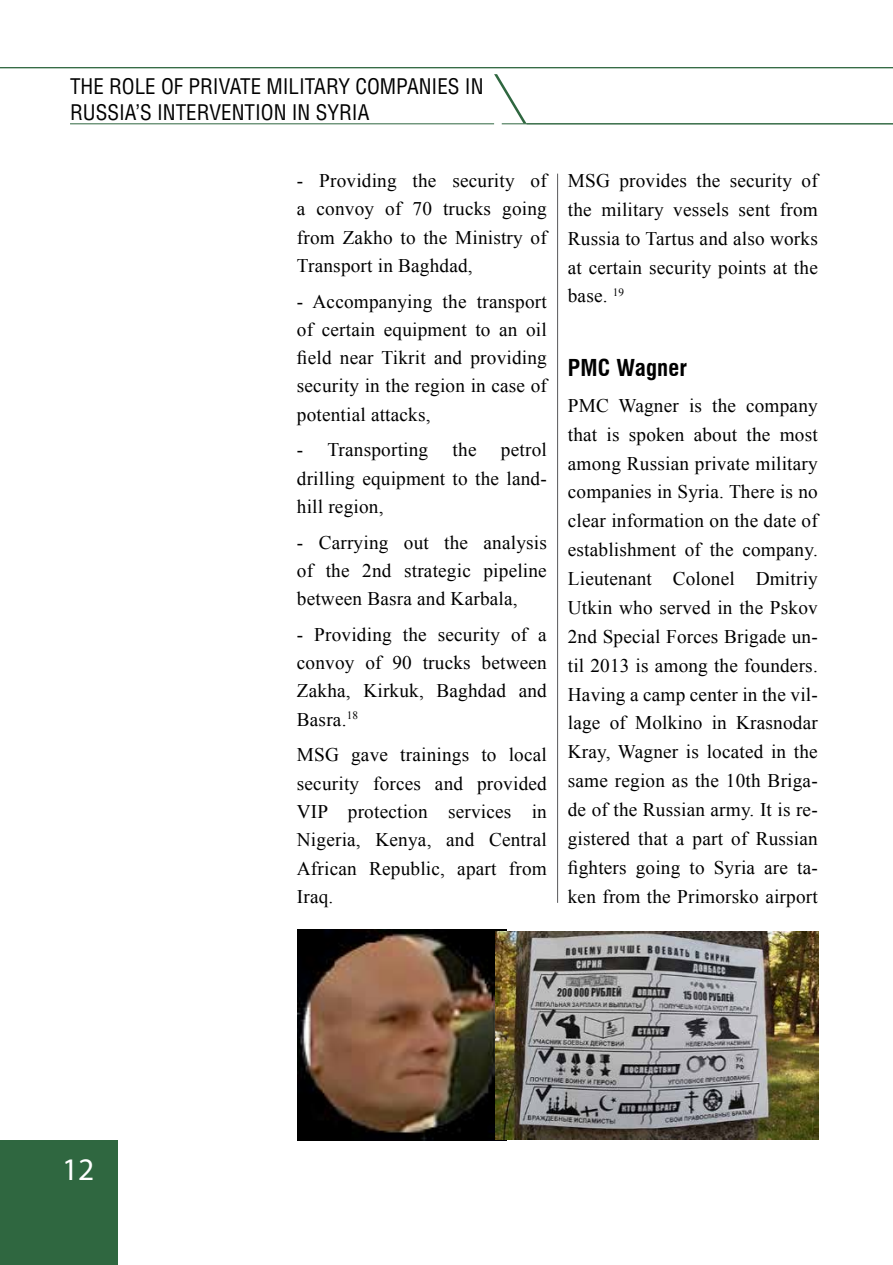
<style>
.page{position:relative;width:893px;height:1265px;background:#fff}
.page>*{position:absolute;margin:0;border:0;box-sizing:border-box;transform-origin:0 0}
.t1{font:31.5px "Myriad Pro";color:#fff}
.t2{font:700 condensed 22.75px "Swiss 721 BT";letter-spacing:.01em;color:#000}
.t3{font:condensed 21px/25.2px "Helvetica LT Std";color:#000}
.t4{font:19.25px/28.9px "Times New Roman";letter-spacing:.01em;color:#000;text-align:justify}
</style>
<div class="page">
<hr style="left:502px;top:123px;width:391px;height:1px;background:#2f6740">
<hr style="left:0;top:67px;width:893px;height:1px;background:#2f6740">
<svg style="left:494px;top:74px;width:33px;height:50px"></svg>
<hr style="left:70px;top:123px;width:424px;height:1px;background:#2f6740">
<div style="left:0;top:1141px;width:117px;height:124px;background:#2f6740"></div>
<hr style="left:557px;top:174px;width:1px;height:729px;background:#58595b">
<img style="left:298px;top:930px;width:208px;height:210px">
<img style="left:496px;top:932px;width:323px;height:208px">
<p class="t3" style="left:70px;top:74px;width:415px">THE ROLE OF PRIVATE MILITARY COMPANIES IN<br>RUSSIA’S INTERVENTION IN SYRIA</p>
<p class="t4" style="left:297px;top:166px;width:251px;line-height:28.3px">- Providing the security of a convoy of 70 trucks going from Zakho to the Ministry of Transport in Baghdad,</p>
<p class="t4" style="left:297px;top:287px;width:251px;line-height:28.3px">- Accompanying the transport of certain equipment to an oil field near Tikrit and providing security in the region in case of potential attacks,</p>
<p class="t4" style="left:297px;top:435px;width:133px">- Transporting</p>
<p class="t4" style="left:453px;top:435px;width:25px">the</p>
<p class="t4" style="left:297px;top:435px;width:251px;line-height:28.3px;text-indent:204px">petrol drilling equipment to the land&shy;hill region,</p>
<p class="t4" style="left:297px;top:528px;width:251px;line-height:28.3px">- Carrying out the analysis of the 2nd strategic pipeline between Basra and Karbala,</p>
<p class="t4" style="left:297px;top:620px;width:251px;line-height:28.3px">- Providing the security of a convoy of 90 trucks between Zakha, Kirkuk, Baghdad and Basra.<sup>18</sup></p>
<p class="t4" style="left:297px;top:741px;width:251px;line-height:28.3px">MSG gave trainings to local security forces and provided VIP protection services in Nigeria, Kenya, and Central African Republic, apart from Iraq.</p>
<p class="t4" style="left:568px;top:166px;width:252px">MSG provides the security of the military vessels sent from Russia to Tartus and also works at certain security points at the base. <sup>19</sup></p>
<p class="t2" style="left:568px;top:354px;width:121px">PMC Wagner</p>
<p class="t4" style="left:568px;top:391px;width:251px">PMC Wagner is the company that is spoken about the most among Russian private military companies in Syria. There is no clear information on the date of establishment of the company.<br>Lieutenant Colonel Dmitriy Utkin who served in the Pskov 2nd Special Forces Brigade un&shy;til 2013 is among the founders.<br>Having a camp center in the vil&shy;lage of Molkino in Krasnodar Kray, Wagner is located in the same region as the 10th Briga&shy;de of the Russian army. It is re&shy;gistered that a part of Russian fighters going to Syria are ta&shy;ken from the Primorsko airport</p>
<h1 class="t1" style="left:62px;top:1152px;width:34px">12</h1>
</div>
